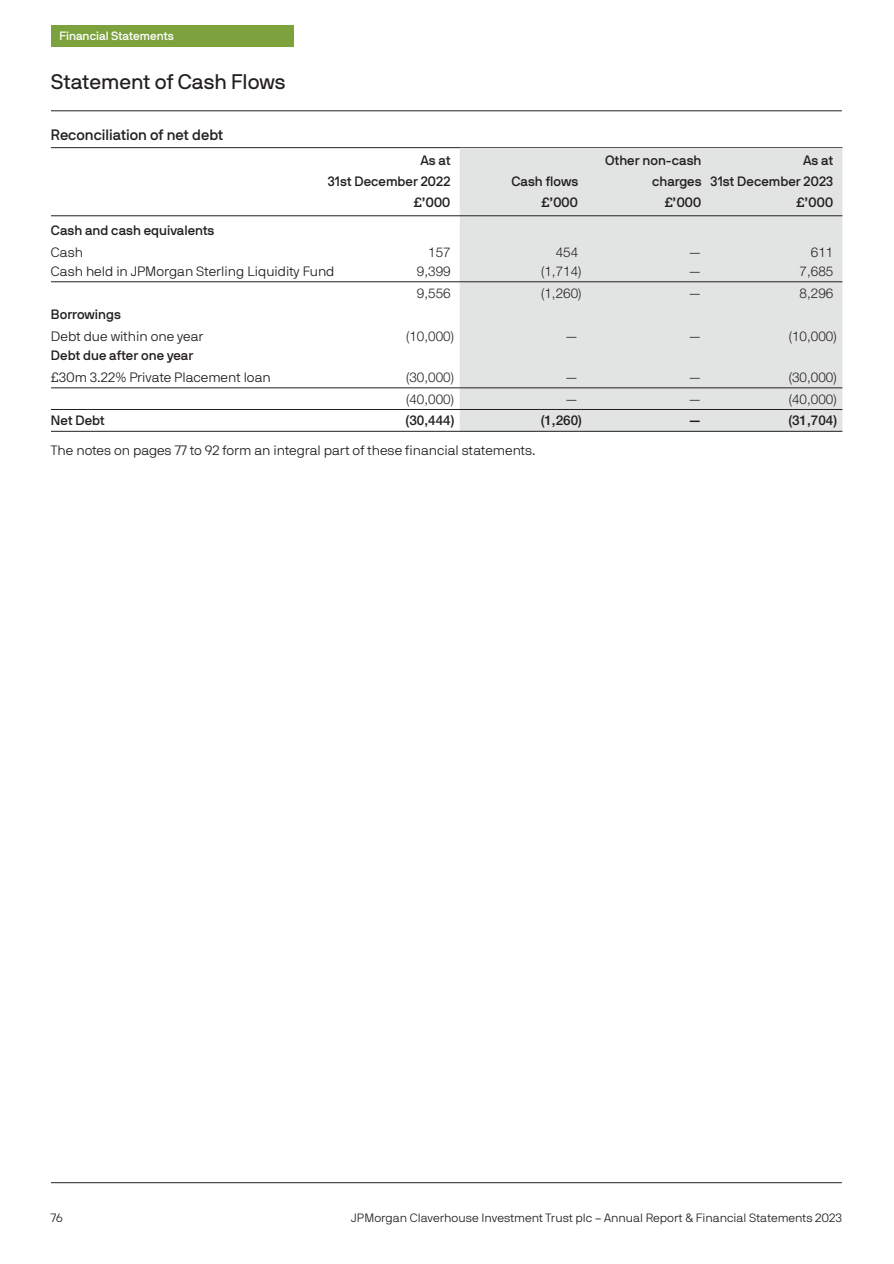
<style>
.page{position:relative;width:894px;height:1264px;background:#fff}
.page>*{position:absolute;margin:0;border:0;box-sizing:border-box;transform-origin:0 0}
.t1{font:21px "JPMAM Pro Reg";color:#231f20}
.t2{font:15px "JPMAM Pro Med";color:#231f20}
.t3{font:13.5px "JPMAM Pro Lig";color:#231f20}
.t4{font:13.5px "JPMAM Pro Med";color:#231f20}
.t5{font:300 13.5px "Helvetica Neue LT";color:#231f20}
.t6{font:500 13.5px "Helvetica Neue LT";color:#231f20}
.t7{font:12px "JPMAM Pro Lig";color:#231f20}
.t8{font:12px "JPMAM Pro Med";color:#fff}
</style>
<div class="page">
<hr style="left:51px;top:1182px;width:791px;height:1px;background:#231f20">
<hr style="left:51px;top:110px;width:791px;height:1px;background:#231f20">
<div style="left:51px;top:25px;width:242px;height:22px;background:#7ca23e"></div>
<hr style="left:51px;top:147px;width:791px;height:1px;background:#231f20">
<div style="left:460px;top:148px;width:382px;height:283px;background:#e2e4e4"></div>
<hr style="left:51px;top:215px;width:791px;height:1px;background:#231f20">
<hr style="left:51px;top:281px;width:791px;height:1px;background:#231f20">
<hr style="left:51px;top:387px;width:791px;height:1px;background:#231f20">
<hr style="left:51px;top:409px;width:791px;height:1px;background:#231f20">
<hr style="left:51px;top:431px;width:791px;height:1px;background:#231f20">
<p class="t8" style="left:59px;top:32px;width:116px">Financial Statements</p>
<h1 class="t1" style="left:51px;top:70px;width:236px">Statement of Cash Flows</h1>
<p class="t2" style="left:51px;top:129px;width:174px">Reconciliation of net debt</p>
<p class="t4" style="left:420px;top:155px;width:32px">As at</p>
<p class="t4" style="left:605px;top:155px;width:98px">Other non-cash</p>
<p class="t4" style="left:803px;top:155px;width:32px">As at</p>
<p class="t4" style="left:328px;top:176px;width:124px">31st December 2022</p>
<p class="t4" style="left:511px;top:176px;width:68px">Cash flows</p>
<p class="t4" style="left:652px;top:176px;width:183px">charges 31st December 2023</p>
<p class="t4" style="left:414px;top:197px;width:38px">£’000</p>
<p class="t4" style="left:541px;top:197px;width:38px">£’000</p>
<p class="t4" style="left:665px;top:197px;width:38px">£’000</p>
<p class="t4" style="left:796px;top:197px;width:38px">£’000</p>
<p class="t4" style="left:51px;top:225px;width:165px">Cash and cash equivalents</p>
<p class="t3" style="left:51px;top:247px;width:34px">Cash</p>
<p class="t5" style="left:428px;top:246px;width:24px">157</p>
<p class="t5" style="left:556px;top:246px;width:24px">454</p>
<p class="t5" style="left:688px;top:246px;width:15px">—</p>
<p class="t5" style="left:811px;top:246px;width:24px">611</p>
<p class="t3" style="left:51px;top:266px;width:285px">Cash held in JPMorgan Sterling Liquidity Fund</p>
<p class="t5" style="left:417px;top:266px;width:35px">9,399</p>
<p class="t5" style="left:541px;top:266px;width:42px">(1,714)</p>
<p class="t5" style="left:688px;top:266px;width:15px">—</p>
<p class="t5" style="left:800px;top:266px;width:35px">7,685</p>
<p class="t5" style="left:417px;top:288px;width:35px">9,556</p>
<p class="t5" style="left:541px;top:288px;width:42px">(1,260)</p>
<p class="t5" style="left:688px;top:288px;width:15px">—</p>
<p class="t5" style="left:800px;top:288px;width:35px">8,296</p>
<p class="t4" style="left:51px;top:310px;width:72px">Borrowings</p>
<p class="t3" style="left:51px;top:331px;width:154px">Debt due within one year</p>
<p class="t5" style="left:406px;top:331px;width:49px">(10,000)</p>
<p class="t5" style="left:565px;top:331px;width:15px">—</p>
<p class="t5" style="left:688px;top:331px;width:15px">—</p>
<p class="t5" style="left:789px;top:331px;width:49px">(10,000)</p>
<p class="t4" style="left:51px;top:351px;width:144px">Debt due after one year</p>
<p class="t3" style="left:51px;top:372px;width:221px">£30m 3.22% Private Placement loan</p>
<p class="t5" style="left:406px;top:372px;width:49px">(30,000)</p>
<p class="t5" style="left:565px;top:372px;width:15px">—</p>
<p class="t5" style="left:688px;top:372px;width:15px">—</p>
<p class="t5" style="left:789px;top:372px;width:49px">(30,000)</p>
<p class="t5" style="left:406px;top:394px;width:49px">(40,000)</p>
<p class="t5" style="left:565px;top:394px;width:15px">—</p>
<p class="t5" style="left:688px;top:394px;width:15px">—</p>
<p class="t5" style="left:789px;top:394px;width:49px">(40,000)</p>
<p class="t4" style="left:51px;top:416px;width:55px">Net Debt</p>
<p class="t6" style="left:406px;top:415px;width:50px">(30,444)</p>
<p class="t6" style="left:541px;top:415px;width:43px">(1,260)</p>
<p class="t6" style="left:688px;top:415px;width:15px">—</p>
<p class="t6" style="left:788px;top:415px;width:50px">(31,704)</p>
<p class="t3" style="left:51px;top:445px;width:486px">The notes on pages 77 to 92 form an integral part of these financial statements.</p>
<p class="t7" style="left:51px;top:1213px;width:13px">76</p>
<p class="t7" style="left:351px;top:1213px;width:492px">JPMorgan Claverhouse Investment Trust plc – Annual Report &amp; Financial Statements 2023</p>
</div>
